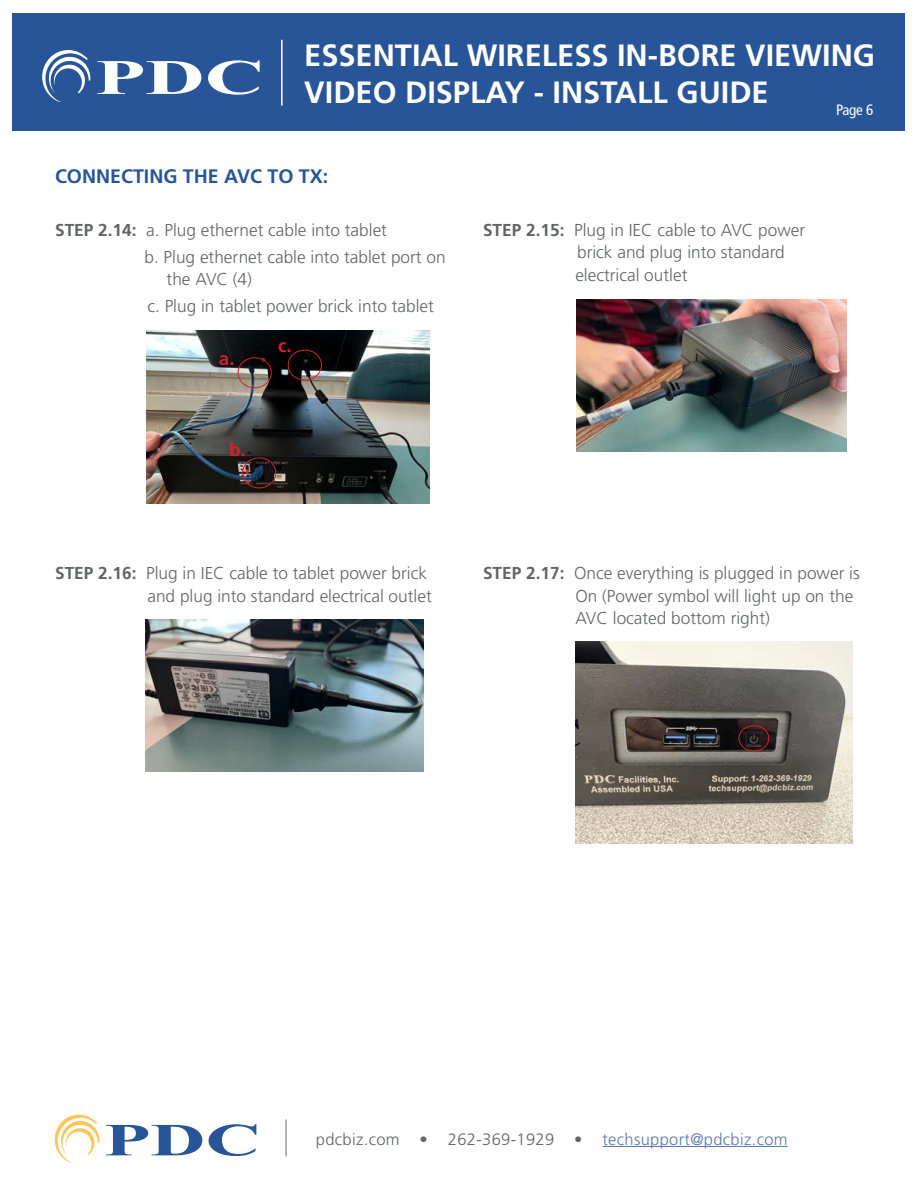
<style>
.page{position:relative;width:918px;height:1188px;background:#fff}
.page>*{position:absolute;margin:0;border:0;box-sizing:border-box;transform-origin:0 0}
.t1{font:700 30.75px/36.9px "Frutiger LT Std";color:#fff}
.t2{font:700 19.5px "Frutiger LT Std";color:#285597}
.t3{font:700 18.75px "Frutiger LT Std";color:#d2232a}
.t4{font:300 17.25px/22.5px "Frutiger LT Std";color:#636466}
.t5{font:300 16.5px "Frutiger";letter-spacing:.02em;color:#636466}
.t6{font:condensed 15px "Frutiger LT Std";color:#fff}
.s1{font-weight:700}
.s2{color:#5879b0}
</style>
<div class="page">
<div style="left:12px;top:14px;width:892px;height:117px;background:#285597"></div>
<svg style="left:97px;top:61px;width:104px;height:33px"></svg>
<svg style="left:208px;top:60px;width:52px;height:35px"></svg>
<svg style="left:42px;top:50px;width:49px;height:52px"></svg>
<hr style="left:281px;top:40px;width:2px;height:66px;background:#fff">
<img style="left:576px;top:299px;width:270px;height:152px">
<img style="left:146px;top:619px;width:278px;height:152px">
<img style="left:575px;top:641px;width:277px;height:203px">
<div style="left:739px;top:725px;width:30px;height:26px;border:1px solid #d2232a;border-radius:50%"></div>
<svg style="left:106px;top:1125px;width:96px;height:30px"></svg>
<svg style="left:209px;top:1124px;width:47px;height:32px"></svg>
<svg style="left:55px;top:1115px;width:45px;height:48px"></svg>
<hr style="left:286px;top:1120px;width:1px;height:36px;background:#636466">
<hr style="left:602px;top:1146px;width:186px;height:1px;background:#5879b0">
<img style="left:146px;top:331px;width:283px;height:172px">
<div style="left:242px;top:457px;width:34px;height:31px;border:1px solid #d2232a;border-radius:50%"></div>
<div style="left:238px;top:357px;width:34px;height:31px;border:1px solid #d2232a;border-radius:50%"></div>
<div style="left:288px;top:350px;width:34px;height:31px;border:1px solid #d2232a;border-radius:50%"></div>
<h1 class="t1" style="left:304px;top:37px;width:572px">ESSENTIAL WIRELESS IN-BORE VIEWING<br>VIDEO DISPLAY - INSTALL GUIDE</h1>
<p class="t6" style="left:836px;top:101px;width:39px">Page 6</p>
<p class="t2" style="left:55px;top:165px;width:275px">CONNECTING THE AVC TO TX:</p>
<p class="t4" style="left:144px;top:216px;width:303px;line-height:27px;text-indent:-89px"><span class="s1">STEP 2.14:</span> a. Plug ethernet cable into tablet<br>b. Plug ethernet cable into tablet port on</p>
<p class="t4" style="left:147px;top:266px;width:288px;line-height:27px;text-indent:19px">the AVC (4)<br>c. Plug in tablet power brick into tablet</p>
<p class="t3" style="left:219px;top:347px;width:17px">a.</p>
<p class="t3" style="left:229px;top:439px;width:18px">b.</p>
<p class="t3" style="left:278px;top:334px;width:15px">c.</p>
<p class="t4" style="left:575px;top:219px;width:231px;text-indent:-92px"><span class="s1">STEP 2.15:</span> Plug in IEC cable to AVC power brick and plug into standard electrical outlet</p>
<p class="t4" style="left:55px;top:562px;width:378px;text-align:right"><span class="s1">STEP 2.16:</span> Plug in IEC cable to tablet power brick and plug into standard electrical outlet</p>
<p class="t4" style="left:575px;top:562px;width:286px;text-indent:-92px"><span class="s1">STEP 2.17:</span> Once everything is plugged in power is<br>On (Power symbol will light up on the<br>AVC located bottom right)</p>
<p class="t5" style="left:316px;top:1130px;width:473px">pdcbiz.com • 262-369-1929 • <span class="s2">techsupport@pdcbiz.com</span></p>
</div>
